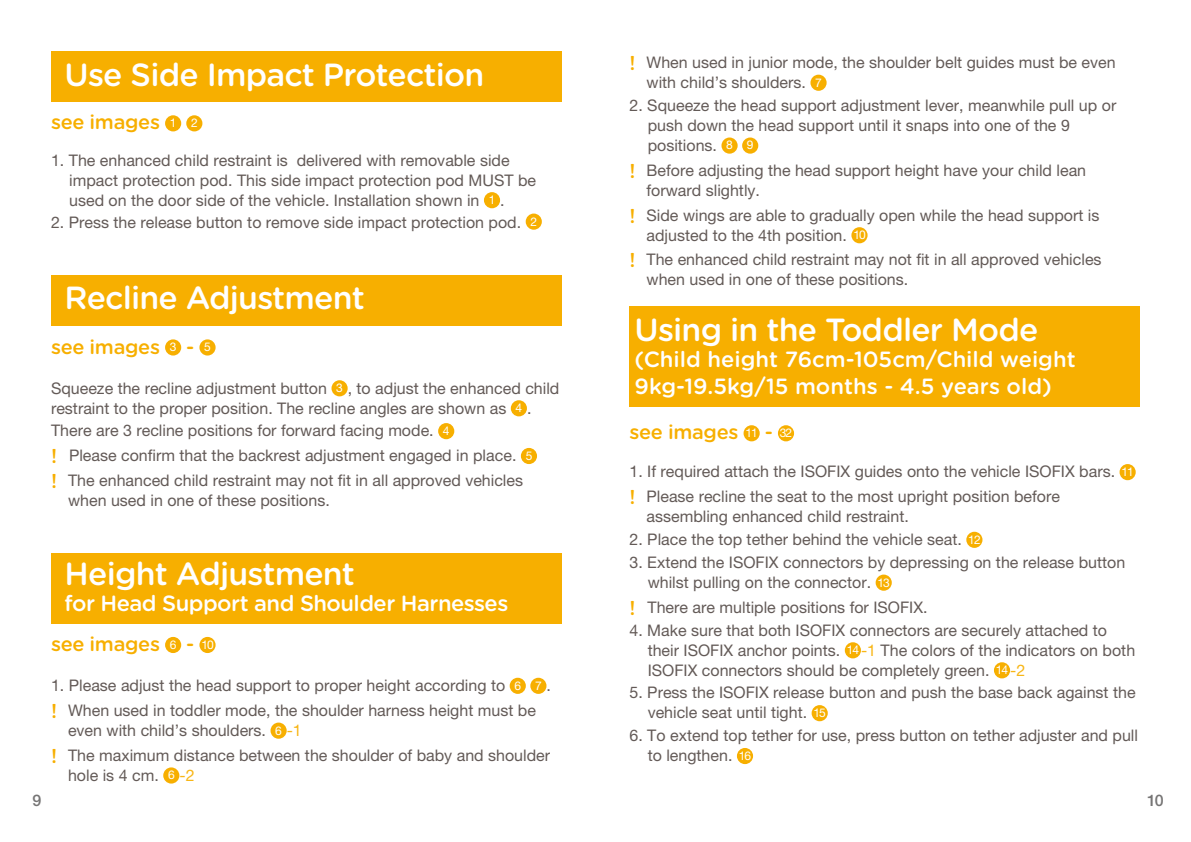
<style>
.page{position:relative;width:1191px;height:842px;background:#fff}
.page>*{position:absolute;margin:0;border:0;box-sizing:border-box;transform-origin:0 0}
.t1{font:500 32px "Gotham Rounded";letter-spacing:-.025em;color:#fff}
.t2{font:500 22px/26.4px "Gotham Rounded";color:#fff}
.t3{font:500 22px "Gotham Rounded";letter-spacing:-.025em;color:#fff}
.t4{font:500 20px "Gotham Rounded";letter-spacing:-.015em;color:#f7af00}
.t5{font:16px/20px "Helvetica Neue LT Std";color:#635a57}
.t6{font:500 16px "Helvetica Neue LT Std";color:#767575}
.s1{font-family:"Helvetica Neue LT Std";font-weight:400;font-size:12px;color:#fff}
.s2{font-size:12px;color:#fff}
.s3{font-family:"Gotham Rounded";font-weight:500;font-size:20px;color:#f7af00}
.s4{color:#f8b616}
</style>
<div class="page">
<div style="left:51px;top:51px;width:510px;height:51px;background:#f7af00"></div>
<div style="left:165px;top:115px;width:16px;height:16px;background:#f7af00;border-radius:50%"></div>
<div style="left:186px;top:115px;width:16px;height:16px;background:#f7af00;border-radius:50%"></div>
<div style="left:484px;top:192px;width:16px;height:16px;background:#f7af00;border-radius:50%"></div>
<div style="left:526px;top:214px;width:16px;height:16px;background:#f7af00;border-radius:50%"></div>
<div style="left:51px;top:275px;width:510px;height:51px;background:#f7af00"></div>
<div style="left:165px;top:339px;width:16px;height:17px;background:#f7af00;border-radius:50%"></div>
<div style="left:199px;top:339px;width:17px;height:17px;background:#f7af00;border-radius:50%"></div>
<div style="left:331px;top:380px;width:17px;height:16px;background:#f7af00;border-radius:50%"></div>
<div style="left:511px;top:400px;width:16px;height:16px;background:#f7af00;border-radius:50%"></div>
<div style="left:438px;top:423px;width:16px;height:16px;background:#f7af00;border-radius:50%"></div>
<div style="left:521px;top:448px;width:16px;height:16px;background:#f7af00;border-radius:50%"></div>
<div style="left:51px;top:553px;width:510px;height:70px;background:#f7af00"></div>
<div style="left:165px;top:637px;width:16px;height:16px;background:#f7af00;border-radius:50%"></div>
<div style="left:199px;top:637px;width:17px;height:16px;background:#f7af00;border-radius:50%"></div>
<div style="left:509px;top:678px;width:17px;height:16px;background:#f7af00;border-radius:50%"></div>
<div style="left:530px;top:678px;width:16px;height:16px;background:#f7af00;border-radius:50%"></div>
<div style="left:270px;top:722px;width:17px;height:17px;background:#f7af00;border-radius:50%"></div>
<div style="left:163px;top:767px;width:16px;height:16px;background:#f7af00;border-radius:50%"></div>
<div style="left:810px;top:75px;width:16px;height:16px;background:#f7af00;border-radius:50%"></div>
<div style="left:721px;top:137px;width:16px;height:17px;background:#f7af00;border-radius:50%"></div>
<div style="left:742px;top:137px;width:16px;height:17px;background:#f7af00;border-radius:50%"></div>
<div style="left:851px;top:227px;width:16px;height:16px;background:#f7af00;border-radius:50%"></div>
<div style="left:743px;top:425px;width:16px;height:16px;background:#f7af00;border-radius:50%"></div>
<div style="left:778px;top:425px;width:16px;height:16px;background:#f7af00;border-radius:50%"></div>
<div style="left:1119px;top:464px;width:16px;height:16px;background:#f7af00;border-radius:50%"></div>
<div style="left:966px;top:532px;width:16px;height:16px;background:#f7af00;border-radius:50%"></div>
<div style="left:875px;top:575px;width:16px;height:16px;background:#f7af00;border-radius:50%"></div>
<div style="left:845px;top:642px;width:16px;height:16px;background:#f7af00;border-radius:50%"></div>
<div style="left:994px;top:662px;width:16px;height:16px;background:#f7af00;border-radius:50%"></div>
<div style="left:811px;top:705px;width:16px;height:16px;background:#f7af00;border-radius:50%"></div>
<div style="left:737px;top:748px;width:16px;height:16px;background:#f7af00;border-radius:50%"></div>
<div style="left:629px;top:306px;width:511px;height:100px;background:#f7af00"></div>
<h1 class="t1" style="left:65px;top:52px;width:421px">Use Side Impact Protection</h1>
<p class="t4" style="left:51px;top:108px;width:148px">see images <span class="s1">1 2</span></p>
<p class="t5" style="left:69px;top:150px;width:468px;text-indent:-18px">1. The enhanced child restraint is delivered with removable side impact protection pod. This side impact protection pod MUST be used on the door side of the vehicle. Installation shown in <span class="s2">1</span> .</p>
<p class="t5" style="left:51px;top:212px;width:487px">2. Press the release button to remove side impact protection pod. <sup>2</sup></p>
<h1 class="t1" style="left:65px;top:274px;width:302px">Recline Adjustment</h1>
<p class="t4" style="left:51px;top:332px;width:161px">see images <span class="s1">3</span> - <span class="s1">5</span></p>
<p class="t5" style="left:51px;top:378px;width:510px">Squeeze the recline adjustment button <span class="s2">3</span> , to adjust the enhanced child restraint to the proper position. The recline angles are shown as <span class="s2">4</span> .</p>
<p class="t5" style="left:51px;top:418px;width:483px;line-height:24.8px">There are 3 recline positions for forward facing mode. <span class="s2">4<br></span><span class="s3">!</span> Please confirm that the backrest adjustment engaged in place. <span class="s2">5 </span><span class="s3">!</span> The enhanced child restraint may not fit in all approved vehicles</p>
<p class="t5" style="left:68px;top:490px;width:263px">when used in one of these positions.</p>
<h1 class="t1" style="left:65px;top:551px;width:292px">Height Adjustment</h1>
<h2 class="t3" style="left:65px;top:588px;width:445px">for Head Support and Shoulder Harnesses</h2>
<p class="t4" style="left:51px;top:630px;width:164px">see images <span class="s1">6</span> - <span class="s1">10</span></p>
<p class="t5" style="left:51px;top:673px;width:501px;line-height:24.8px">1. Please adjust the head support to proper height according to <span class="s2">6 7</span> . <span class="s3">!</span> When used in toddler mode, the shoulder harness height must be</p>
<p class="t5" style="left:51px;top:718px;width:500px;line-height:24.8px;text-indent:17px">even with child’s shoulders. <span class="s2">6</span> <span class="s4">-1<br></span><span class="s3">!</span> The maximum distance between the shoulder of baby and shoulder</p>
<p class="t5" style="left:68px;top:765px;width:128px">hole is 4 cm. <span class="s2">6</span> <span class="s4">-2</span></p>
<p class="t5" style="left:646px;top:52px;width:470px;text-indent:-17px"><span class="s3">!</span> When used in junior mode, the shoulder belt guides must be even with child’s shoulders. <span class="s2">7</span></p>
<p class="t5" style="left:647px;top:95px;width:470px;text-indent:-18px">2. Squeeze the head support adjustment lever, meanwhile pull up or push down the head support until it snaps into one of the 9 positions. <span class="s2">8 9</span></p>
<p class="t5" style="left:646px;top:160px;width:441px;text-indent:-17px"><span class="s3">!</span> Before adjusting the head support height have your child lean forward slightly.</p>
<p class="t5" style="left:646px;top:205px;width:454px;text-indent:-17px"><span class="s3">!</span> Side wings are able to gradually open while the head support is adjusted to the 4th position. <span class="s2">10</span></p>
<p class="t5" style="left:646px;top:249px;width:456px;text-indent:-17px"><span class="s3">!</span> The enhanced child restraint may not fit in all approved vehicles when used in one of these positions.</p>
<h1 class="t1" style="left:634px;top:307px;width:405px">Using in the Toddler Mode</h1>
<h2 class="t2" style="left:634px;top:346px;width:442px">(Child height 76cm-105cm/Child weight<br>9kg-19.5kg/15 months - 4.5 years old)</h2>
<p class="t4" style="left:629px;top:418px;width:164px">see images <span class="s1">11</span> - <span class="s1">32</span></p>
<p class="t5" style="left:629px;top:459px;width:506px;line-height:24.8px">1. If required attach the ISOFIX guides onto the vehicle ISOFIX bars. <span class="s2">11 </span><span class="s3">!</span> Please recline the seat to the most upright position before</p>
<p class="t5" style="left:646px;top:506px;width:264px">assembling enhanced child restraint.</p>
<p class="t5" style="left:629px;top:529px;width:353px">2. Place the top tether behind the vehicle seat. <span class="s2">12</span></p>
<p class="t5" style="left:647px;top:552px;width:479px;text-indent:-18px">3. Extend the ISOFIX connectors by depressing on the release button whilst pulling on the connector. <span class="s2">13</span></p>
<p class="t5" style="left:629px;top:597px;width:300px"><span class="s3">!</span> There are multiple positions for ISOFIX.</p>
<p class="t5" style="left:647px;top:620px;width:489px;text-indent:-18px">4. Make sure that both ISOFIX connectors are securely attached to their ISOFIX anchor points. <span class="s2">14</span> <span class="s4">-1</span> The colors of the indicators on both<br>ISOFIX connectors should be completely green. <span class="s2">14</span> <span class="s4">-2</span></p>
<p class="t5" style="left:647px;top:682px;width:489px;text-indent:-18px">5. Press the ISOFIX release button and push the base back against the vehicle seat until tight. <span class="s2">15</span></p>
<p class="t5" style="left:647px;top:725px;width:492px;text-indent:-18px">6. To extend top tether for use, press button on tether adjuster and pull to lengthen. <span class="s2">16</span></p>
<p class="t6" style="left:32px;top:791px;width:10px">9</p>
<p class="t6" style="left:1147px;top:791px;width:18px">10</p>
</div>
